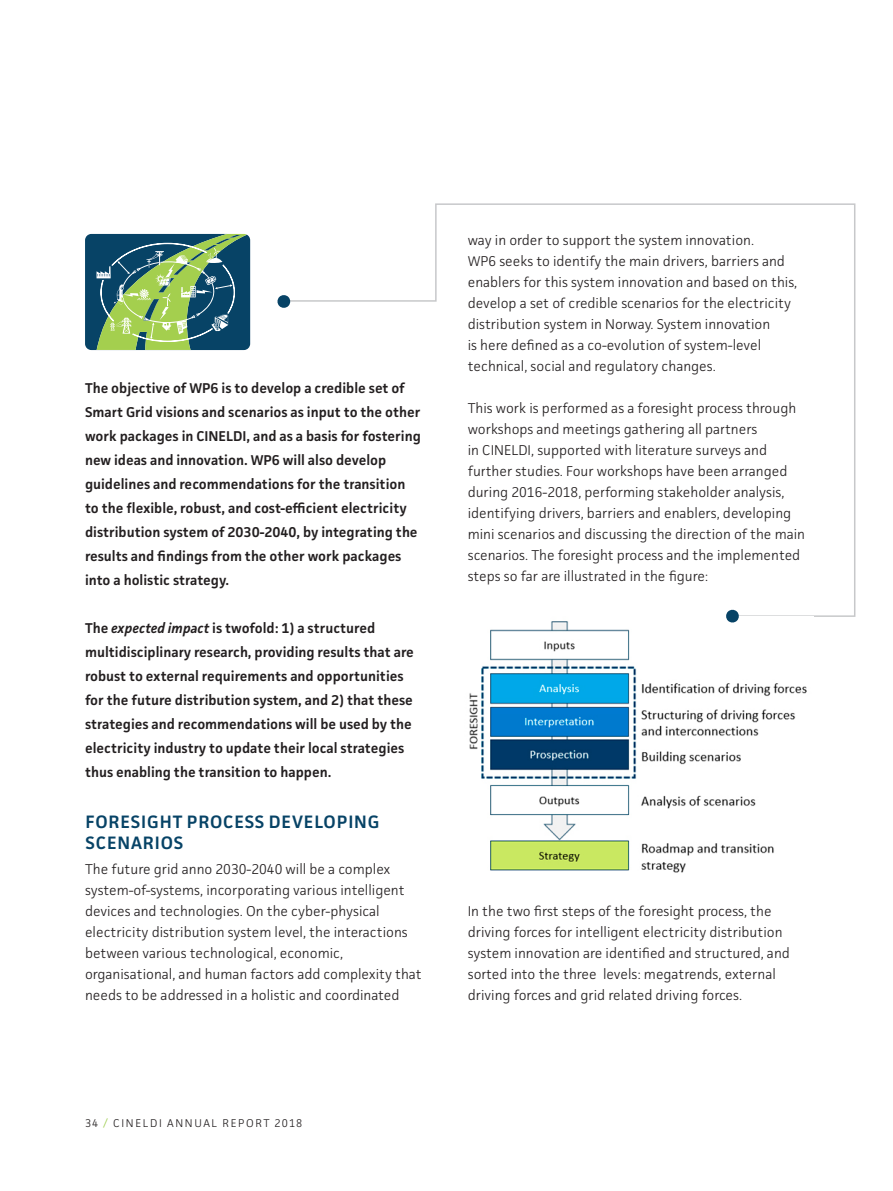
<style>
.page{position:relative;width:893px;height:1191px;background:#fff}
.page>*{position:absolute;margin:0;border:0;box-sizing:border-box;transform-origin:0 0}
.t1{font:600 18px/21px "Facit";letter-spacing:.05em;color:#074366}
.t2{font:300 14.25px/21px "Facit";color:#231f20}
.t3{font:600 14.25px/24px "Facit";color:#231f20}
.t4{font:300 11.25px "Facit";letter-spacing:.15em;color:#231f20}
.s1{font-style:italic}
.s2{color:#9ecd4f}
</style>
<div class="page">
<svg style="left:291px;top:203px;width:565px;height:414px"></svg>
<img style="left:465px;top:616px;width:348px;height:257px">
<svg style="left:85px;top:234px;width:165px;height:116px;background:#50816d"></svg>
<svg style="left:277px;top:295px;width:14px;height:13px"></svg>
<svg style="left:725px;top:609px;width:14px;height:14px"></svg>
<p class="t3" style="left:85px;top:376px;width:337px">The objective of WP6 is to develop a credible set of Smart Grid visions and scenarios as input to the other work packages in CINELDI, and as a basis for fostering new ideas and innovation. WP6 will also develop guidelines and recommendations for the transition to the flexible, robust, and cost-efficient electricity distribution system of 2030-2040, by integrating the results and findings from the other work packages into a holistic strategy.</p>
<p class="t3" style="left:85px;top:615px;width:330px">The <span class="s1">expected impact</span> is twofold: 1) a structured multidisciplinary research, providing results that are robust to external requirements and opportunities for the future distribution system, and 2) that these strategies and recommendations will be used by the electricity industry to update their local strategies thus enabling the transition to happen.</p>
<p class="t1" style="left:85px;top:810px;width:296px">FORESIGHT PROCESS DEVELOPING<br>SCENARIOS</p>
<p class="t2" style="left:85px;top:858px;width:338px">The future grid anno 2030-2040 will be a complex system-of-systems, incorporating various intelligent devices and technologies. On the cyber-physical electricity distribution system level, the interactions between various technological, economic, organisational, and human factors add complexity that needs to be addressed in a holistic and coordinated</p>
<p class="t4" style="left:85px;top:1116px;width:219px">34 <span class="s2">/</span> CINELDI ANNUAL REPORT 2018</p>
<p class="t2" style="left:468px;top:229px;width:331px">way in order to support the system innovation.<br>WP6 seeks to identify the main drivers, barriers and enablers for this system innovation and based on this, develop a set of credible scenarios for the electricity distribution system in Norway. System innovation<br>is here defined as a co-evolution of system-level technical, social and regulatory changes.</p>
<p class="t2" style="left:468px;top:397px;width:339px">This work is performed as a foresight process through workshops and meetings gathering all partners<br>in CINELDI, supported with literature surveys and further studies. Four workshops have been arranged during 2016-2018, performing stakeholder analysis, identifying drivers, barriers and enablers, developing mini scenarios and discussing the direction of the main scenarios. The foresight process and the implemented steps so far are illustrated in the figure:</p>
<p class="t2" style="left:468px;top:900px;width:324px">In the two first steps of the foresight process, the driving forces for intelligent electricity distribution system innovation are identified and structured, and sorted into the three levels: megatrends, external driving forces and grid related driving forces.</p>
</div>
